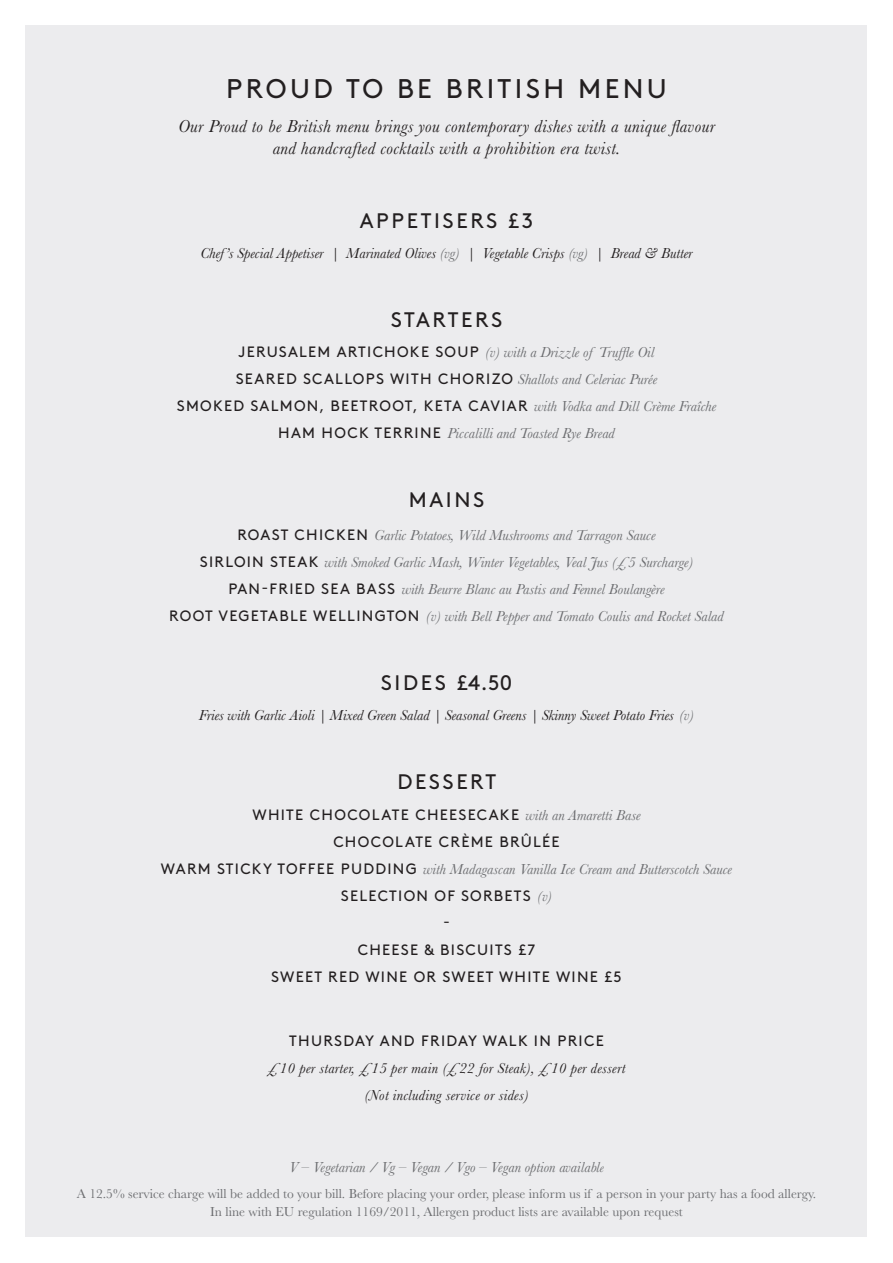
<style>
.page{position:relative;width:893px;height:1263px;background:#fff}
.page>*{position:absolute;margin:0;border:0;box-sizing:border-box;transform-origin:0 0}
.t1{font:27px "Brown";letter-spacing:.125em;color:#231f20}
.Paragraph_Style_2{font:21px "Brown";letter-spacing:.125em;color:#231f20}
.t2{font:italic 18px "Baskerville";letter-spacing:.02em;color:#231f20}
.Paragraph_Style_1{font:italic 15px "Baskerville";color:#6c6d70}
.Paragraph_Style_1-2{font:15px "Brown";letter-spacing:.085em;color:#231f20}
.Paragraph_Style_1-3{font:italic 15px "Baskerville";color:#231f20}
.Paragraph_Style_1-4{font:italic 15px "Baskerville";letter-spacing:.02em;color:#231f20}
.t3{font:13.5px "Baskerville";color:#6c6d70}
.s1{color:#6c6d70}
.s2{font-family:"Brown";font-style:normal;color:#231f20}
.s3{font-family:"Baskerville";font-style:italic;color:#6c6d70}
.s4{font-size:13.5px}
</style>
<div class="page">
<div style="left:26px;top:26px;width:841px;height:1211px;background:#ececee"></div>
<p class="t1" style="left:226px;top:68px;width:442px">PROUD TO BE BRITISH MENU</p>
<p class="t2" style="left:178px;top:114px;width:538px">Our Proud to be British menu brings you contemporary dishes with a unique flavour</p>
<p class="t2" style="left:273px;top:136px;width:349px">and handcrafted cocktails with a prohibition era twist.</p>
<p class="Paragraph_Style_2" style="left:360px;top:205px;width:175px">APPETISERS £3</p>
<p class="Paragraph_Style_1-3" style="left:200px;top:243px;width:494px">Chef’s Special Appetiser | Marinated Olives <span class="s1">(vg)</span> | Vegetable Crisps <span class="s1">(vg)</span> | Bread &amp; Butter</p>
<p class="Paragraph_Style_2" style="left:391px;top:304px;width:113px">STARTERS</p>
<p class="Paragraph_Style_1" style="left:239px;top:342px;width:417px"><span class="s2">JERUSALEM ARTICHOKE SOUP</span> (v) with a Drizzle of Truffle Oil</p>
<p class="Paragraph_Style_1-2" style="left:236px;top:368px;width:423px">SEARED SCALLOPS WITH CHORIZO <span class="s3">Shallots and Celeriac Purée</span></p>
<p class="Paragraph_Style_1-2" style="left:177px;top:395px;width:541px">SMOKED SALMON, BEETROOT, KETA CAVIAR <span class="s3">with Vodka and Dill Crème Fraîche</span></p>
<p class="Paragraph_Style_1" style="left:278px;top:423px;width:338px"><span class="s2">HAM HOCK TERRINE</span> Piccalilli and Toasted Rye Bread</p>
<p class="Paragraph_Style_2" style="left:409px;top:484px;width:77px">MAINS</p>
<p class="Paragraph_Style_1" style="left:237px;top:525px;width:420px"><span class="s2">ROAST CHICKEN</span> Garlic Potatoes, Wild Mushrooms and Tarragon Sauce</p>
<p class="Paragraph_Style_1" style="left:200px;top:552px;width:495px"><span class="s2">SIRLOIN STEAK</span> with Smoked Garlic Mash, Winter Vegetables, Veal Jus (£5 Surcharge)</p>
<p class="Paragraph_Style_1" style="left:228px;top:579px;width:438px"><span class="s2">PAN-FRIED SEA BASS</span> with Beurre Blanc au Pastis and Fennel Boulangère</p>
<p class="Paragraph_Style_1" style="left:169px;top:606px;width:556px"><span class="s2">ROOT VEGETABLE WELLINGTON</span> (v) with Bell Pepper and Tomato Coulis and Rocket Salad</p>
<p class="Paragraph_Style_2" style="left:381px;top:667px;width:133px">SIDES £4.50</p>
<p class="Paragraph_Style_1-3" style="left:199px;top:706px;width:497px">Fries with Garlic Aioli | Mixed Green Salad | Seasonal Greens | Skinny Sweet Potato Fries <span class="s1">(v)</span></p>
<p class="Paragraph_Style_2" style="left:397px;top:766px;width:100px">DESSERT</p>
<p class="Paragraph_Style_1-2" style="left:252px;top:803px;width:390px">WHITE CHOCOLATE CHEESECAKE <span class="s3">with an Amaretti Base</span></p>
<p class="Paragraph_Style_1-2" style="left:333px;top:830px;width:228px">CHOCOLATE CRÈME BRÛLÉE</p>
<p class="Paragraph_Style_1" style="left:161px;top:859px;width:573px"><span class="s2">WARM STICKY TOFFEE PUDDING</span> with Madagascan Vanilla Ice Cream and Butterscotch Sauce</p>
<p class="Paragraph_Style_1-2" style="left:341px;top:884px;width:213px">SELECTION OF SORBETS <span class="s3">(v)</span></p>
<p class="Paragraph_Style_1-2" style="left:443px;top:911px;width:8px">-</p>
<p class="Paragraph_Style_1-2" style="left:358px;top:938px;width:179px">CHEESE &amp; BISCUITS £7</p>
<p class="Paragraph_Style_1-2" style="left:271px;top:965px;width:352px">SWEET RED WINE OR SWEET WHITE WINE £5</p>
<p class="Paragraph_Style_1-2" style="left:289px;top:1029px;width:316px">THURSDAY AND FRIDAY WALK IN PRICE</p>
<p class="Paragraph_Style_1-4" style="left:268px;top:1058px;width:359px">£10 per starter, £15 per main (£22 for Steak), £10 per dessert</p>
<p class="Paragraph_Style_1-4" style="left:364px;top:1085px;width:166px">(Not including service or sides)</p>
<p class="Paragraph_Style_1" style="left:289px;top:1157px;width:316px">V – Vegetarian / Vg – Vegan / Vgo – Vegan option availabl<span class="s4">e</span></p>
<p class="t3" style="left:77px;top:1185px;width:741px">A 12.5% service charge will be added to your bill. Before placing your order, please inform us if a person in your party has a food allergy.</p>
<p class="t3" style="left:210px;top:1203px;width:474px">In line with EU regulation 1169/2011, Allergen product lists are available upon request</p>
</div>
